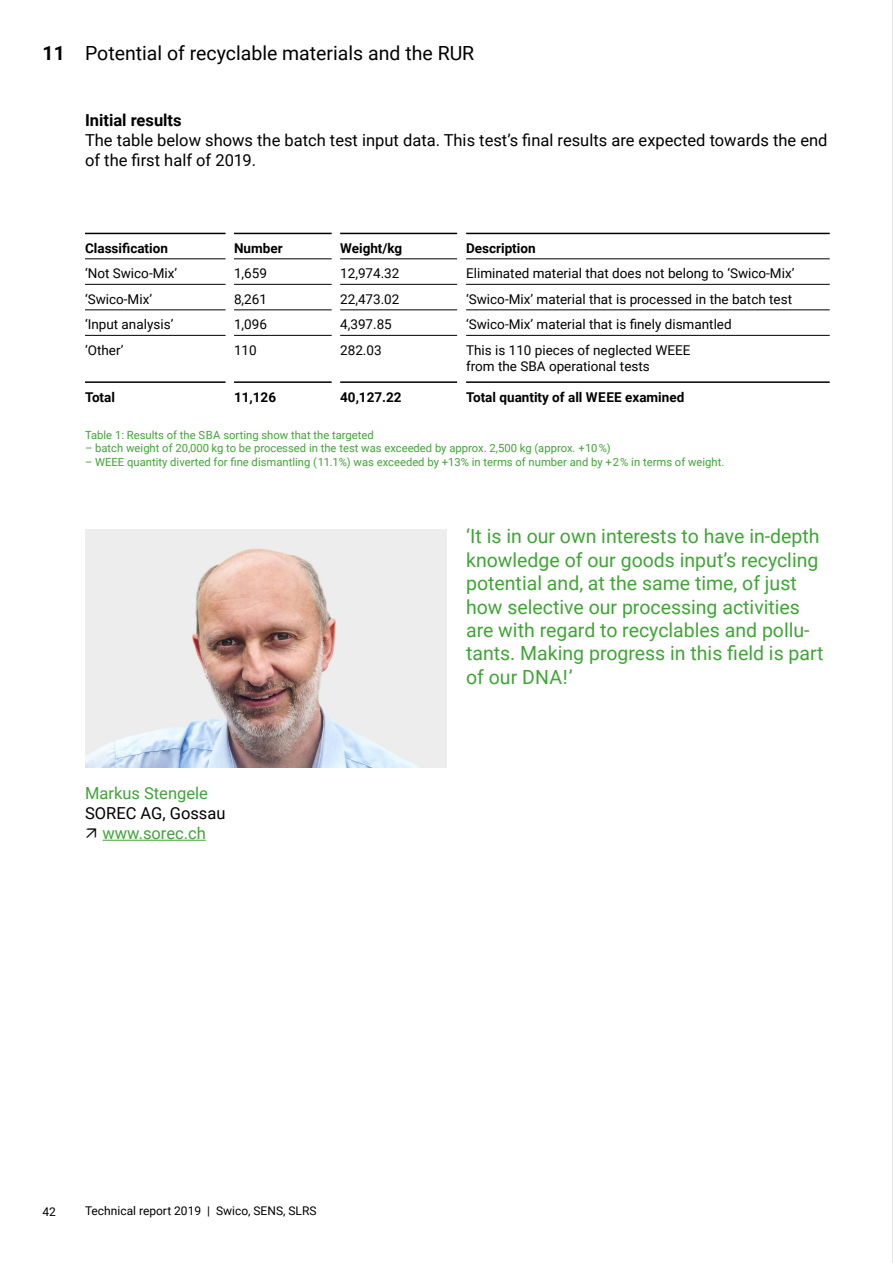
<style>
.page{position:relative;width:893px;height:1263px;background:#fff}
.page>*{position:absolute;margin:0;border:0;box-sizing:border-box;transform-origin:0 0}
.t1{font:19.5px/23.4px "Roboto";color:#3fa535}
.t2{font:19.5px "Roboto";color:#000}
.t3{font:16.5px/19.8px "Roboto";color:#000}
.t4{font:16.5px "Roboto";color:#3fa535}
.t5{font:13.5px/16.2px "Roboto";color:#000}
.t6{font:700 13.5px "Roboto";color:#000}
.t7{font:12px "Roboto";color:#000}
.t8{font:11.25px "Roboto";color:#3fa535}
.s1{font-weight:700}
</style>
<div class="page">
<hr style="left:85px;top:233px;width:141px;height:1px;background:#000">
<hr style="left:234px;top:233px;width:98px;height:1px;background:#000">
<hr style="left:340px;top:233px;width:117px;height:1px;background:#000">
<hr style="left:466px;top:233px;width:364px;height:1px;background:#000">
<hr style="left:85px;top:381px;width:141px;height:2px;background:#000">
<hr style="left:234px;top:381px;width:98px;height:2px;background:#000">
<hr style="left:340px;top:381px;width:117px;height:2px;background:#000">
<hr style="left:466px;top:381px;width:364px;height:2px;background:#000">
<hr style="left:85px;top:259px;width:141px;height:1px;background:#000">
<hr style="left:234px;top:259px;width:98px;height:1px;background:#000">
<hr style="left:340px;top:259px;width:117px;height:1px;background:#000">
<hr style="left:466px;top:259px;width:364px;height:1px;background:#000">
<hr style="left:85px;top:284px;width:141px;height:1px;background:#000">
<hr style="left:234px;top:284px;width:98px;height:1px;background:#000">
<hr style="left:340px;top:284px;width:117px;height:1px;background:#000">
<hr style="left:466px;top:284px;width:364px;height:1px;background:#000">
<hr style="left:85px;top:310px;width:141px;height:1px;background:#000">
<hr style="left:234px;top:310px;width:98px;height:1px;background:#000">
<hr style="left:340px;top:310px;width:117px;height:1px;background:#000">
<hr style="left:466px;top:310px;width:364px;height:1px;background:#000">
<hr style="left:85px;top:335px;width:141px;height:1px;background:#000">
<hr style="left:234px;top:335px;width:98px;height:1px;background:#000">
<hr style="left:340px;top:335px;width:117px;height:1px;background:#000">
<hr style="left:466px;top:335px;width:364px;height:1px;background:#000">
<img style="left:85px;top:529px;width:361px;height:238px">
<hr style="left:103px;top:840px;width:103px;height:1px;background:#3fa535">
<hr style="left:892px;top:0;width:1px;height:1263px;background:#e6e6e6">
<p class="t2" style="left:43px;top:39px;width:433px"><span class="s1">11</span> Potential of recyclable materials and the RUR</p>
<p class="t3" style="left:85px;top:110px;width:744px"><span class="s1">Initial results<br></span>The table below shows the batch test input data. This test’s final results are expected towards the end of the first half of 2019.</p>
<p class="t6" style="left:85px;top:239px;width:84px">Classification</p>
<p class="t6" style="left:234px;top:239px;width:50px">Number</p>
<p class="t6" style="left:340px;top:239px;width:64px">Weight/kg</p>
<p class="t6" style="left:466px;top:239px;width:71px">Description</p>
<p class="t5" style="left:85px;top:265px;width:94px">‘Not Swico-Mix’</p>
<p class="t5" style="left:234px;top:265px;width:34px">1,659</p>
<p class="t5" style="left:340px;top:265px;width:61px">12,974.32</p>
<p class="t5" style="left:466px;top:265px;width:330px">Eliminated material that does not belong to ‘Swico-Mix’</p>
<p class="t5" style="left:85px;top:290px;width:69px">‘Swico-Mix’</p>
<p class="t5" style="left:234px;top:290px;width:34px">8,261</p>
<p class="t5" style="left:340px;top:290px;width:61px">22,473.02</p>
<p class="t5" style="left:466px;top:290px;width:328px">‘Swico-Mix’ material that is processed in the batch test</p>
<p class="t5" style="left:85px;top:316px;width:90px">‘Input analysis’</p>
<p class="t5" style="left:234px;top:316px;width:34px">1,096</p>
<p class="t5" style="left:340px;top:316px;width:53px">4,397.85</p>
<p class="t5" style="left:466px;top:316px;width:267px">‘Swico-Mix’ material that is finely dismantled</p>
<p class="t5" style="left:85px;top:341px;width:40px">‘Other’</p>
<p class="t5" style="left:234px;top:341px;width:24px">110</p>
<p class="t5" style="left:340px;top:341px;width:43px">282.03</p>
<p class="t5" style="left:466px;top:341px;width:226px">This is 110 pieces of neglected WEEE from the SBA operational tests</p>
<p class="t6" style="left:85px;top:387px;width:31px">Total</p>
<p class="t6" style="left:234px;top:387px;width:44px">11,126</p>
<p class="t6" style="left:340px;top:387px;width:63px">40,127.22</p>
<p class="t6" style="left:466px;top:387px;width:220px">Total quantity of all WEEE examined</p>
<p class="t8" style="left:85px;top:427px;width:290px">Table 1: Results of the SBA sorting show that the targeted</p>
<p class="t8" style="left:85px;top:440px;width:527px">– batch weight of 20,000 kg to be processed in the test was exceeded by approx. 2,500 kg (approx. +10 %)</p>
<p class="t8" style="left:85px;top:454px;width:641px">– WEEE quantity diverted for fine dismantling (11.1%) was exceeded by +13% in terms of number and by +2 % in terms of weight.</p>
<p class="t4" style="left:85px;top:782px;width:124px">Markus Stengele</p>
<p class="t3" style="left:85px;top:803px;width:142px">SOREC AG, Gossau</p>
<p class="t4" style="left:103px;top:821px;width:105px">www.sorec.ch</p>
<p class="t7" style="left:43px;top:1203px;width:15px">42</p>
<p class="t7" style="left:85px;top:1202px;width:233px">Technical report 2019 | Swico, SENS, SLRS</p>
<p class="t1" style="left:466px;top:524px;width:359px">‘It is in our own interests to have in-depth knowledge of our goods input’s recycling potential and, at the same time, of just how selective our processing activities are with regard to recyclables and pollu&shy;tants. Making progress in this field is part of our DNA!’</p>
</div>
